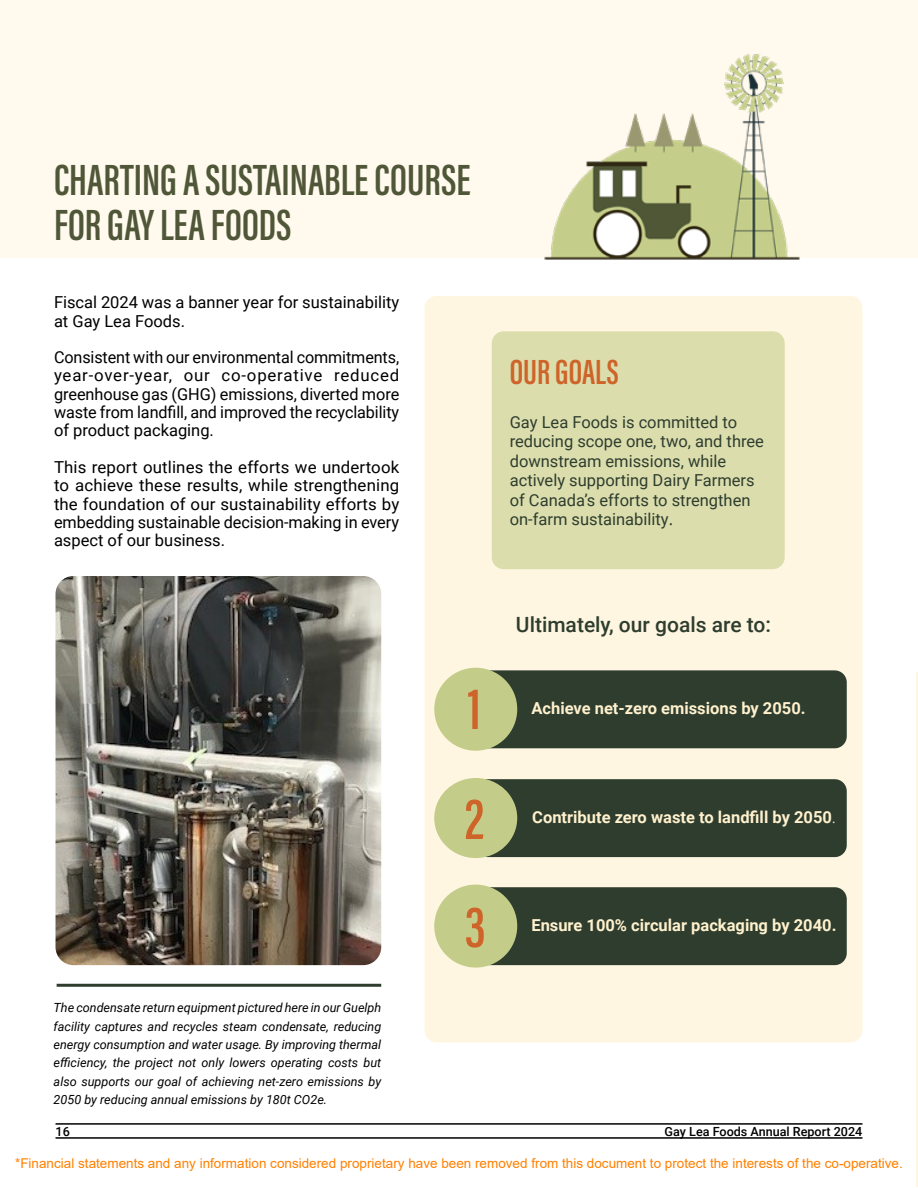
<style>
.page{position:relative;width:918px;height:1188px;background:#fff}
.page>*{position:absolute;margin:0;border:0;box-sizing:border-box;transform-origin:0 0}
.t1{font:600 60px/109.1px "Acumin Pro Extra Cond";color:#ce6429;text-align:justify}
.t2{font:600 45px/45px "Acumin Pro Extra Cond";color:#505738}
.t3{font:600 36px "Acumin Pro Extra Cond";color:#ce6429}
.t4{font:500 21px "Roboto";color:#2e3d2e}
.t5{font:16.5px/18.3px "Roboto";color:#000;text-align:justify}
.t6{font:16.5px/19.5px "Roboto";color:#2e3d2e}
.t7{font:700 16.5px "Roboto";color:#fff1cd}
.t8{font:13.5px "Arial";color:#ff8000}
.t9{font:italic 12.6px/18.3px "Roboto";color:#000;text-align:justify}
.t10{font:500 12.6px "Roboto";color:#000}
.s1{font-family:"Open Sans"}
.s2{font-family:"Open Sans";font-weight:400;font-size:12.6px}
</style>
<div class="page">
<hr style="left:916px;top:672px;width:2px;height:515px;background:#fff1cd">
<div style="left:425px;top:296px;width:437px;height:746px;background:#fff6e1;border-radius:12px"></div>
<div style="left:0;top:0;width:918px;height:258px;background:#fffaed"></div>
<img style="left:544px;top:53px;width:256px;height:207px">
<div style="left:492px;top:331px;width:293px;height:238px;background:#dbddad;border-radius:12px"></div>
<div style="left:476px;top:670px;width:371px;height:78px;background:#2e3d2e;border-radius:12px"></div>
<div style="left:476px;top:779px;width:371px;height:78px;background:#2e3d2e;border-radius:12px"></div>
<div style="left:476px;top:887px;width:371px;height:78px;background:#2e3d2e;border-radius:12px"></div>
<div style="left:434px;top:668px;width:83px;height:83px;background:#c3cd89;border-radius:50%"></div>
<div style="left:434px;top:778px;width:83px;height:80px;background:#c3cd89;border-radius:50%"></div>
<div style="left:434px;top:885px;width:83px;height:83px;background:#c3cd89;border-radius:50%"></div>
<img style="left:56px;top:576px;width:325px;height:389px">
<hr style="left:57px;top:984px;width:324px;height:3px;background:#2e3d2e">
<hr style="left:56px;top:1123px;width:806px;height:2px;background:#000">
<hr style="left:56px;top:1137px;width:806px;height:2px;background:#000">
<h2 class="t2" style="left:54px;top:157px;width:418px">CHARTING A SUSTAINABLE COURSE<br>FOR GAY LEA FOODS</h2>
<p class="t5" style="left:54px;top:293px;width:347px">Fiscal 2024 was a banner year for sustainability at Gay Lea Foods.</p>
<p class="t5" style="left:54px;top:348px;width:347px">Consistent with our environmental commitments, year-over-year, our co-operative reduced greenhouse gas (GHG) emissions, diverted more waste from landfill, and improved the recyclability of product packaging.</p>
<p class="t5" style="left:54px;top:457px;width:347px">This report outlines the efforts we undertook to achieve these results, while strengthening the foundation of our sustainability efforts by embedding sustainable decision-making in every aspect of our business.</p>
<h3 class="t3" style="left:510px;top:350px;width:111px">OUR GOALS</h3>
<p class="t6" style="left:510px;top:412px;width:256px">Gay Lea Foods is committed to reducing scope one, two, and three downstream emissions, while actively supporting Dairy Farmers of Canada’s efforts to strengthen on-farm sustainability<span class="s1">.</span></p>
<h1 class="t1" style="left:465px;top:654px;width:22px">1<br>2<br>3</h1>
<p class="t4" style="left:516px;top:610px;width:257px">Ultimately, our goals are to:</p>
<p class="t7" style="left:531px;top:696px;width:276px">Achieve net-zero emissions by 2050.</p>
<p class="t7" style="left:532px;top:805px;width:305px">Contribute zero waste to landfill by 2050<span class="s2">.</span></p>
<p class="t7" style="left:531px;top:913px;width:307px">Ensure 100% circular packaging by 2040.</p>
<p class="t9" style="left:54px;top:998px;width:329px">The condensate return equipment pictured here in our Guelph facility captures and recycles steam condensate, reducing energy consumption and water usage. By improving thermal efficiency, the project not only lowers operating costs but also supports our goal of achieving net-zero emissions by 2050 by reducing annual emissions by 180t CO2e.</p>
<p class="t10" style="left:56px;top:1122px;width:16px">16</p>
<p class="t10" style="left:665px;top:1122px;width:199px">Gay Lea Foods Annual Report 2024</p>
<p class="t8" style="left:15px;top:1154px;width:889px">*Financial statements and any information considered proprietary have been removed from this document to protect the interests of the co-operative.</p>
</div>
